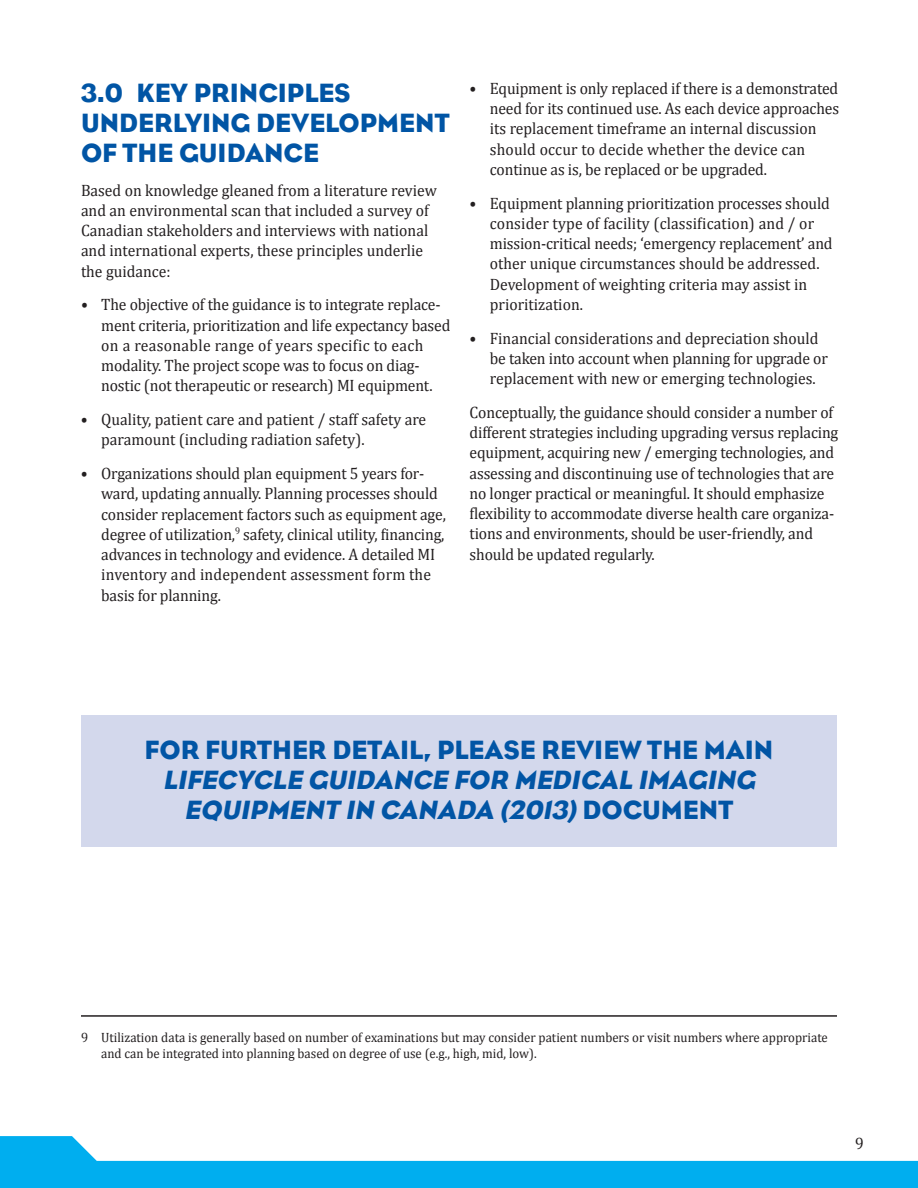
<style>
.page{position:relative;width:918px;height:1188px;background:#fff}
.page>*{position:absolute;margin:0;border:0;box-sizing:border-box;transform-origin:0 0}
.t1{font:27px/30px "Bureau Eagle";color:#0155a5}
.t2{font:italic 27px/30px "Bureau Eagle";color:#0155a5;text-align:center}
.t3{font:16.5px/20.2px "Cambria";letter-spacing:-.01em;color:#231f20;scale:.95 1}
.t4{font:13.5px/16.5px "Cambria";color:#231f20;scale:.95 1}
.s1{font-style:normal}
</style>
<div class="page">
<svg style="left:0;top:1136px;width:918px;height:52px;fill:#00aeef"></svg>
<hr style="left:81px;top:1015px;width:756px;height:2px;background:#231f20">
<div style="left:81px;top:716px;width:756px;height:131px;background:#d3d8ec"></div>
<h1 class="t1" style="left:81px;top:78px;width:371px">3.0 KEY PRINCIPLES<br>UNDERLYING DEVELOPMENT<br>OF THE GUIDANCE</h1>
<p class="t3" style="left:81px;top:180px;width:376px">Based on knowledge gleaned from a literature review and an environmental scan that included a survey of Canadian stakeholders and interviews with national and international experts, these principles underlie the guidance:</p>
<p class="t3" style="left:101px;top:295px;width:369px;text-indent:-20px">• The objective of the guidance is to integrate replace&shy;ment criteria, prioritization and life expectancy based on a reasonable range of years specific to each modality. The project scope was to focus on diag&shy;nostic (not therapeutic or research) MI equipment.</p>
<p class="t3" style="left:101px;top:409px;width:344px;text-indent:-20px">• Quality, patient care and patient / staff safety are paramount (including radiation safety).</p>
<p class="t3" style="left:101px;top:463px;width:364px;text-indent:-20px">• Organizations should plan equipment 5 years for&shy;ward, updating annually. Planning processes should consider replacement factors such as equipment age, degree of utilization,<sup>9</sup> safety, clinical utility, financing, advances in technology and evidence. A detailed MI inventory and independent assessment form the basis for planning.</p>
<p class="t3" style="left:490px;top:78px;width:369px;text-indent:-20px">• Equipment is only replaced if there is a demonstrated need for its continued use. As each device approaches its replacement timeframe an internal discussion should occur to decide whether the device can continue as is, be replaced or be upgraded.</p>
<p class="t3" style="left:490px;top:193px;width:362px;text-indent:-20px">• Equipment planning prioritization processes should consider type of facility (classification) and / or mission-critical needs; ‘emergency replacement’ and other unique circumstances should be addressed.<br>Development of weighting criteria may assist in prioritization.</p>
<p class="t3" style="left:490px;top:328px;width:357px;text-indent:-20px">• Financial considerations and depreciation should be taken into account when planning for upgrade or replacement with new or emerging technologies.</p>
<p class="t3" style="left:470px;top:402px;width:390px">Conceptually, the guidance should consider a number of different strategies including upgrading versus replacing equipment, acquiring new / emerging technologies, and assessing and discontinuing use of technologies that are no longer practical or meaningful. It should emphasize flexibility to accommodate diverse health care organiza&shy;tions and environments, should be user-friendly, and should be updated regularly.</p>
<h1 class="t1" style="left:145px;top:734px;width:630px">FOR FURTHER DETAIL, PLEASE REVIEW THE MAIN</h1>
<h1 class="t2" style="left:163px;top:764px;width:599px">LIFECYCLE GUIDANCE FOR MEDICAL IMAGING<br>EQUIPMENT IN CANADA (2013)<span class="s1">D O C U M E N T</span></h1>
<p class="t4" style="left:101px;top:1029px;width:766px;text-indent:-20px">9 Utilization data is generally based on number of examinations but may consider patient numbers or visit numbers where appropriate and can be integrated into planning based on degree of use (e.g., high, mid, low).</p>
<p class="t3" style="left:855px;top:1133px;width:11px">9</p>
</div>
